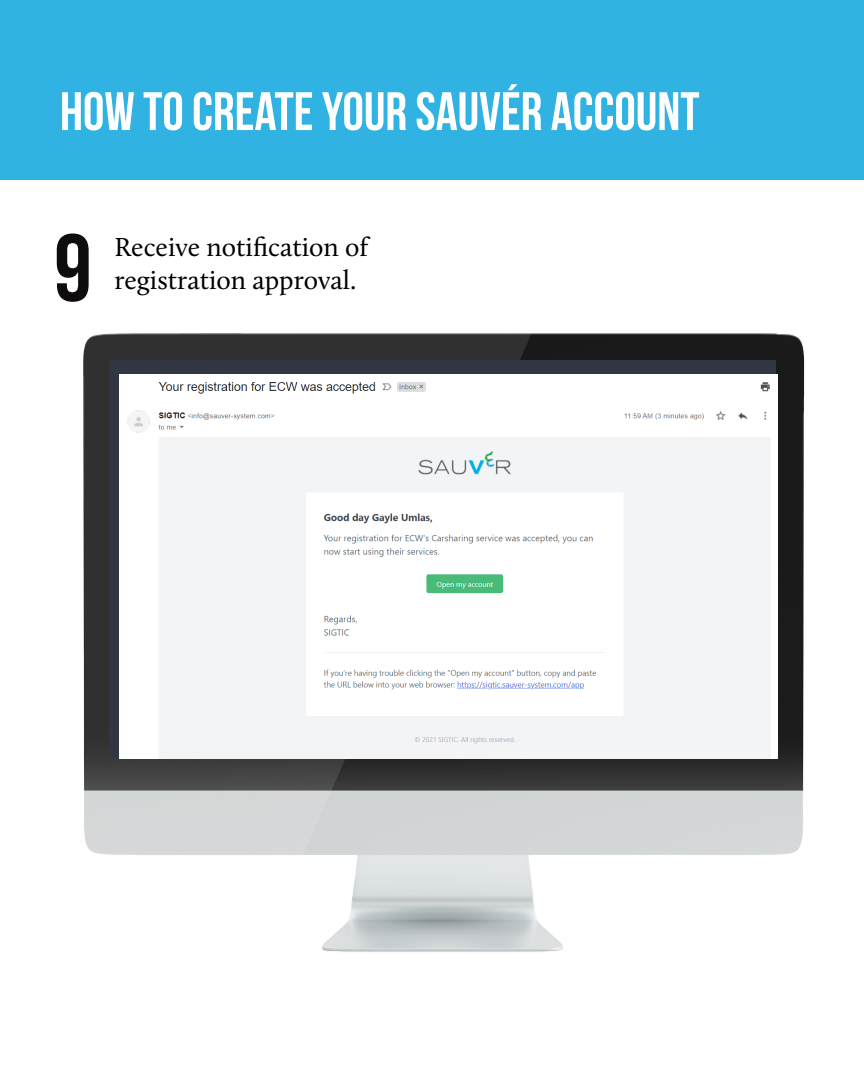
<style>
.page{position:relative;width:864px;height:1080px;background:#fff}
.page>*{position:absolute;margin:0;border:0;box-sizing:border-box;transform-origin:0 0}
.t1{font:700 95.4px "Bebas Neue";color:#0e0c0c}
.t2{font:700 54px "Bebas Neue";color:#fff}
.t3{font:27px "Calluna";color:#000}
</style>
<div class="page">
<div style="left:0;top:0;width:864px;height:179px;background:#30b2e3"></div>
<img style="left:83px;top:333px;width:722px;height:619px">
<div style="left:109px;top:360px;width:667px;height:398px;background:#303642"></div>
<img style="left:119px;top:375px;width:659px;height:383px">
<h2 class="t2" style="left:60px;top:82px;width:641px">HOW TO CREATE YOUR SAUVÉR ACCOUNT</h2>
<h1 class="t1" style="left:54px;top:216px;width:39px">9</h1>
<p class="t3" style="left:114px;top:231px;width:255px">Receive notification of</p>
<p class="t3" style="left:114px;top:263px;width:243px">registration approval.</p>
</div>
